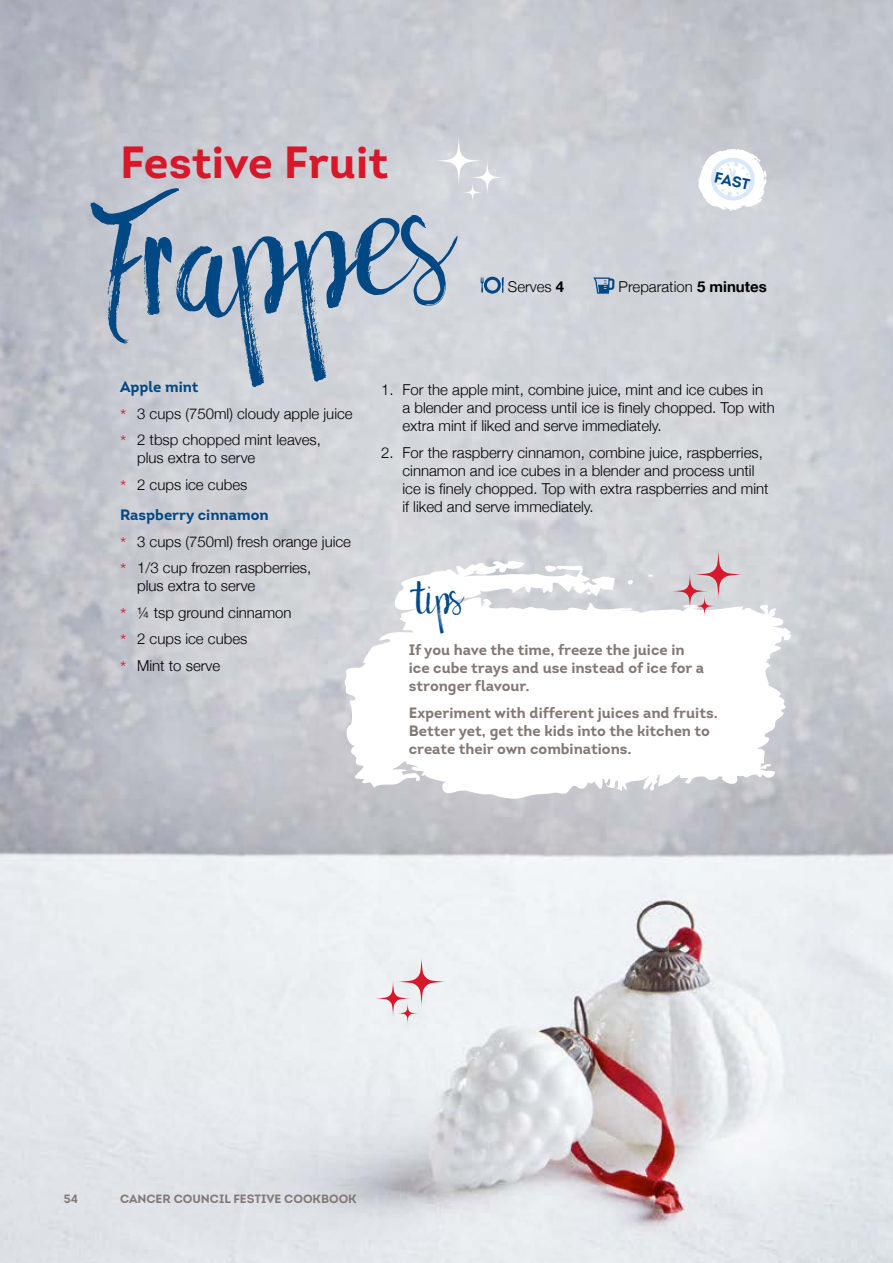
<style>
.page{position:relative;width:893px;height:1263px;background:#fff}
.page>*{position:absolute;margin:0;border:0;box-sizing:border-box;transform-origin:0 0}
.t1{font:158.55px "Malina";color:#004883}
.t2{font:700 45px "Intro";color:#d7182a}
.t3{font:42.45px "Malina";color:#004883}
.t4{font:300 15px/26.5px "Helvetica Neue";color:#000}
.t5{font:700 15px/18px "Intro";color:#837874}
.t6{font:700 15px "Intro";color:#004883}
.t7{font:700 12px "Intro";color:#837874}
.s1{font-weight:700}
.s2{font-size:18px;color:#d7182a}
</style>
<div class="page">
<img style="left:0;top:0;width:893px;height:1263px">
<svg style="left:481px;top:277px;width:23px;height:17px"></svg>
<svg style="left:593px;top:277px;width:21px;height:17px"></svg>
<svg style="left:698px;top:148px;width:69px;height:63px"></svg>
<svg style="left:434px;top:136px;width:71px;height:67px;background:#d4d7dd"></svg>
<svg style="left:375px;top:957px;width:71px;height:67px"></svg>
<svg style="left:342px;top:558px;width:451px;height:241px"></svg>
<svg style="left:543px;top:564px;width:42px;height:10px"></svg>
<svg style="left:627px;top:578px;width:8px;height:7px"></svg>
<svg style="left:648px;top:572px;width:7px;height:5px"></svg>
<svg style="left:672px;top:549px;width:71px;height:68px;background:#d8cacf"></svg>
<h2 class="t2" style="left:120px;top:134px;width:270px">Festive Fruit</h2>
<p class="t6" style="left:716px;top:168px;width:38px;rotate:12deg">FAST</p>
<h1 class="t1" style="left:91px;top:171px;width:351px;rotate:-5deg">Frappes</h1>
<p class="t4" style="left:508px;top:273px;width:58px">Serves <span class="s1">4</span></p>
<p class="t4" style="left:619px;top:273px;width:150px">Preparation <span class="s1">5 minutes</span></p>
<p class="t6" style="left:120px;top:377px;width:80px">Apple mint</p>
<p class="t4" style="left:120px;top:399px;width:234px"><span class="s2">*</span> 3 cups (750ml) cloudy apple juice <span class="s2">*</span> 2 tbsp chopped mint leaves,</p>
<p class="t4" style="left:120px;top:444px;width:137px;text-indent:17px">plus extra to serve <span class="s2">*</span> 2 cups ice cubes</p>
<p class="t6" style="left:120px;top:505px;width:150px">Raspberry cinnamon</p>
<p class="t4" style="left:120px;top:527px;width:232px"><span class="s2">*</span> 3 cups (750ml) fresh orange juice <span class="s2">*</span> 1/3 cup frozen raspberries,</p>
<p class="t4" style="left:120px;top:572px;width:173px;text-indent:17px">plus extra to serve<br><span class="s2">*</span> ¼ tsp ground cinnamon <span class="s2">*</span> 2 cups ice cubes<br><span class="s2">*</span> Mint to serve</p>
<p class="t4" style="left:402px;top:380px;width:374px;line-height:18px;text-indent:-21px">1. For the apple mint, combine juice, mint and ice cubes in<br>a blender and process until ice is finely chopped. Top with extra mint if liked and serve immediately.</p>
<p class="t4" style="left:402px;top:443px;width:368px;line-height:18px;text-indent:-21px">2. For the raspberry cinnamon, combine juice, raspberries, cinnamon and ice cubes in a blender and process until ice is finely chopped. Top with extra raspberries and mint if liked and serve immediately.</p>
<h3 class="t3" style="left:414px;top:575px;width:48px;rotate:-5deg">tips</h3>
<p class="t5" style="left:409px;top:641px;width:297px">If you have the time, freeze the juice in ice cube trays and use instead of ice for a stronger flavour.</p>
<p class="t5" style="left:409px;top:703px;width:311px">Experiment with different juices and fruits.<br>Better yet, get the kids into the kitchen to create their own combinations.</p>
<p class="t7" style="left:64px;top:1191px;width:16px">54</p>
<p class="t7" style="left:120px;top:1191px;width:238px">CANCER COUNCIL FESTIVE COOKBOOK</p>
</div>
